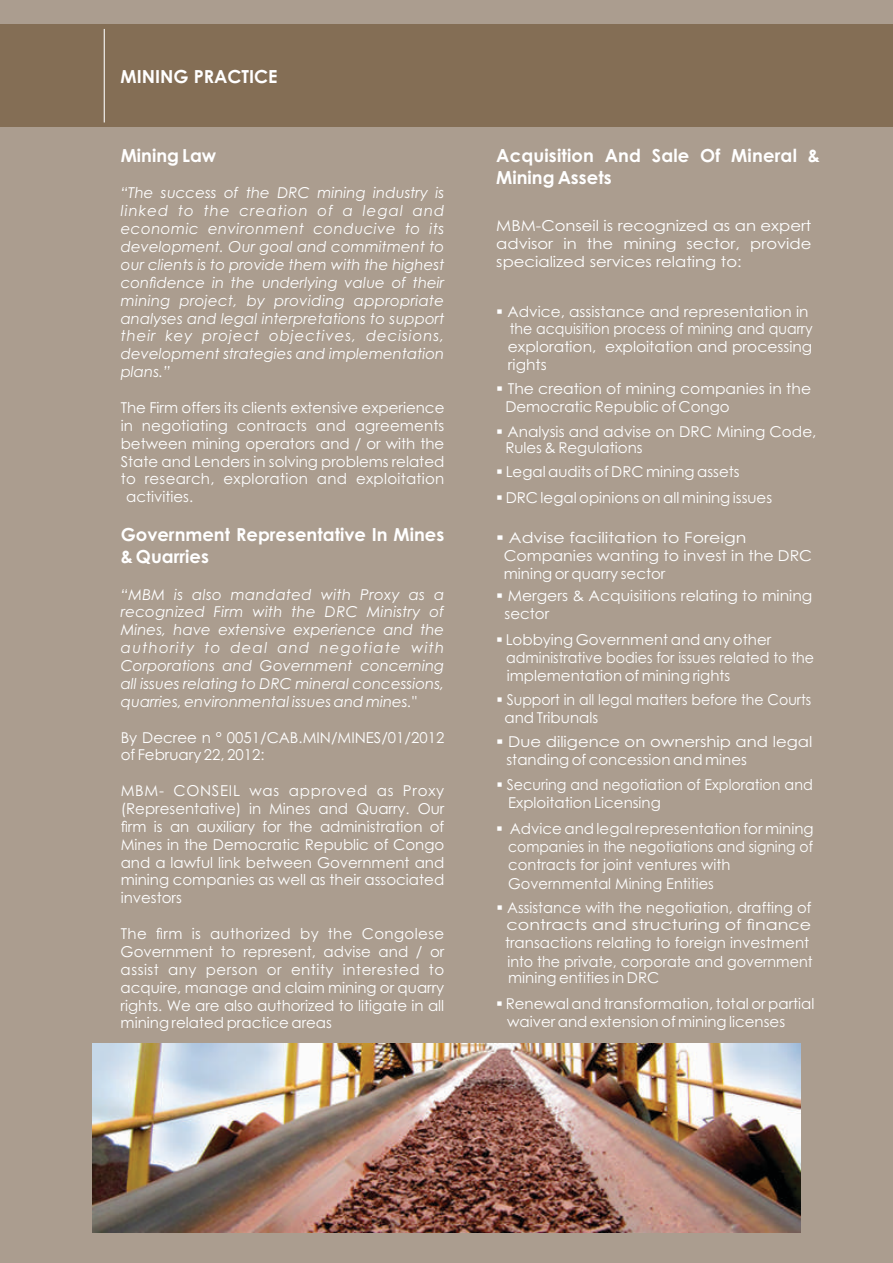
<style>
.page{position:relative;width:893px;height:1263px;background:#ab9d8f}
.page>*{position:absolute;margin:0;border:0;box-sizing:border-box;transform-origin:0 0}
.t1{font:700 18px/21.8px "Century Gothic";color:#fff}
.t2{font:15px/17.9px "Century Gothic";color:#fff}
.t3{font:italic 15px/17.9px "Century Gothic";color:#fff;text-align:justify}
.t4{font:15px/17.9px "Century Gothic";color:#fff;scale:1.04 1}
.t5{font:15px/17.9px "Century Gothic";color:#fff;text-align:justify;scale:1.09 1}
.t6{font:15px/17.9px "Century Gothic";color:#fff;scale:1.16 1}
.t7{font:15px/17.9px "Century Gothic";color:#fff;scale:1.1 1}
.t8{font:15px/17.9px "Century Gothic";color:#fff;scale:.95 1}
.t9{font:15px/18.3px "Century Gothic";color:#fff;scale:.94 1}
</style>
<div class="page">
<div style="left:0;top:24px;width:893px;height:103px;background:#846e55"></div>
<hr style="left:104px;top:29px;width:1px;height:93px;background:#fff">
<img style="left:93px;top:1043px;width:707px;height:189px">
<p class="t1" style="left:121px;top:68px;width:158px">MINING PRACTICE</p>
<p class="t1" style="left:121px;top:146px;width:97px">Mining Law</p>
<p class="t3" style="left:121px;top:185px;width:325px">“The success of the DRC mining industry is linked to the creation of a legal and economic environment conducive to its development. Our goal and commitment to our clients is to provide them with the highest confidence in the underlying value of their mining project, by providing appropriate analyses and legal interpretations to support their key project objectives, decisions, development strategies and implementation plans.”</p>
<p class="t2" style="left:121px;top:400px;width:325px">The Firm offers its clients extensive experience</p>
<p class="t2" style="left:121px;top:418px;width:325px">in negotiating contracts and agreements</p>
<p class="t2" style="left:121px;top:436px;width:325px">between mining operators and / or with the</p>
<p class="t2" style="left:121px;top:453px;width:325px">State and Lenders in solving problems related</p>
<p class="t2" style="left:121px;top:471px;width:325px">to research, exploration and exploitation</p>
<p class="t2" style="left:126px;top:489px;width:69px">activities.</p>
<p class="t1" style="left:121px;top:525px;width:325px">Government Representative In Mines &amp; Quarries</p>
<p class="t3" style="left:121px;top:586px;width:325px">“MBM is also mandated with Proxy as a recognized Firm with the DRC Ministry of Mines, have extensive experience and the authority to deal and negotiate with Corporations and Government concerning all issues relating to DRC mineral concessions, quarries, environmental issues and mines."</p>
<p class="t2" style="left:121px;top:729px;width:325px">By Decree n ° 0051/CAB.MIN/MINES/01/2012 of February 22, 2012:</p>
<p class="t2" style="left:121px;top:783px;width:325px;text-align:justify">MBM- CONSEIL was approved as Proxy (Representative) in Mines and Quarry. Our firm is an auxiliary for the administration of Mines in the Democratic Republic of Congo and a lawful link between Government and mining companies as well as their associated investors</p>
<p class="t2" style="left:121px;top:926px;width:325px;text-align:justify">The firm is authorized by the Congolese Government to represent, advise and / or assist any person or entity interested to acquire, manage and claim mining or quarry rights. We are also authorized to litigate in all mining related practice areas</p>
<p class="t1" style="left:496px;top:146px;width:325px">Acquisition And Sale Of Mineral &amp;<br>Mining Assets</p>
<p class="t5" style="left:496px;top:218px;width:291px">MBM-Conseil is recognized as an expert advisor in the mining sector, provide specialized services relating to:</p>
<p class="t2" style="left:508px;top:303px;width:306px;text-indent:-12px">▪ Advice, assistance and representation in the acquisition process of mining and quarry exploration, exploitation and processing rights</p>
<p class="t4" style="left:505px;top:381px;width:296px;text-indent:-9px">▪ The creation of mining companies in the<br>Democratic Republic of Congo</p>
<p class="t2" style="left:505px;top:425px;width:313px;line-height:15.8px;text-indent:-9px">▪ Analysis and advise on DRC Mining Code,<br>Rules &amp; Regulations</p>
<p class="t2" style="left:496px;top:464px;width:245px">▪ Legal audits of DRC mining assets</p>
<p class="t2" style="left:496px;top:490px;width:277px">▪ DRC legal opinions on all mining issues</p>
<p class="t6" style="left:504px;top:530px;width:267px;text-indent:-8px">▪ Advise facilitation to Foreign<br>Companies wanting to invest in the DRC mining or quarry sector</p>
<p class="t4" style="left:505px;top:588px;width:297px;text-indent:-8px">▪ Mergers &amp; Acquisitions relating to mining sector</p>
<p class="t2" style="left:506px;top:632px;width:310px;text-indent:-10px">▪ Lobbying Government and any other administrative bodies for issues related to the implementation of mining rights</p>
<p class="t9" style="left:505px;top:692px;width:328px;text-indent:-8px">▪ Support in all legal matters before the Courts and Tribunals</p>
<p class="t7" style="left:506px;top:734px;width:280px;text-indent:-10px">▪ Due diligence on ownership and legal standing of concession and mines</p>
<p class="t8" style="left:508px;top:777px;width:322px;text-indent:-12px">▪ Securing and negotiation of Exploration and<br>Exploitation Licensing</p>
<p class="t2" style="left:508px;top:821px;width:307px;text-align:justify;text-indent:-12px">▪ Advice and legal representation for mining companies in the negotiations and signing of contracts for joint ventures with</p>
<p class="t2" style="left:508px;top:876px;width:207px">Governmental Mining Entities</p>
<p class="t2" style="left:505px;top:899px;width:309px;text-indent:-9px">▪ Assistance with the negotiation, drafting of contracts and structuring of finance transactions relating to foreign investment into the private, corporate and government</p>
<p class="t2" style="left:508px;top:970px;width:153px">mining entities in DRC</p>
<p class="t2" style="left:507px;top:996px;width:309px;text-indent:-11px">▪ Renewal and transformation, total or partial waiver and extension of mining licenses</p>
</div>
